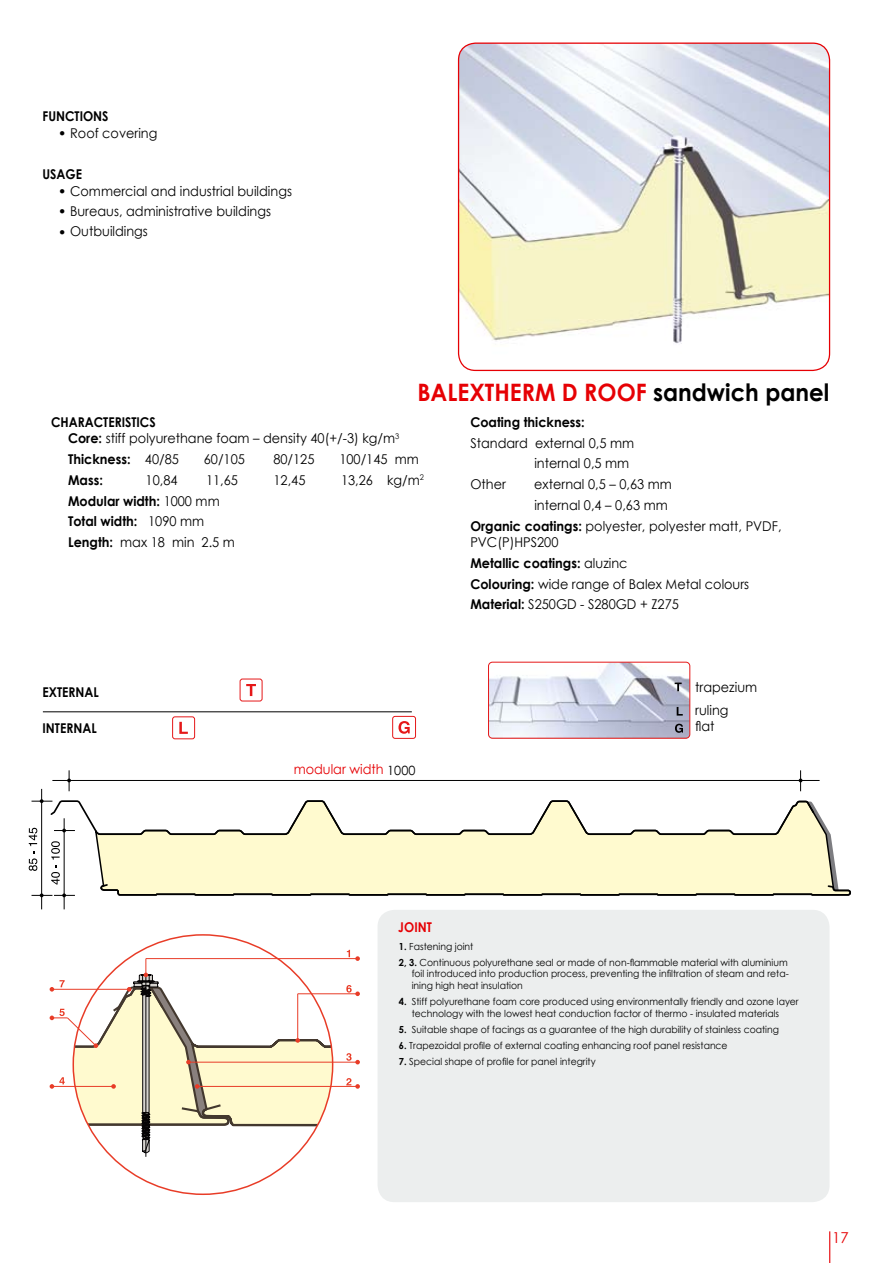
<style>
.page{position:relative;width:893px;height:1263px;background:#fff}
.page>*{position:absolute;margin:0;border:0;box-sizing:border-box;transform-origin:0 0}
.t1{font:700 24px "Century Gothic";color:#e60004;scale:.95 1}
.t2{font:15px "Century Gothic";color:#e60004}
.t3{font:13.5px/20.7px "Century Gothic";color:#000;scale:.95 1}
.t4{font:700 13.5px/20.7px "Century Gothic";color:#000;scale:.95 1}
.t5{font:700 13.5px "Century Gothic";color:#000;scale:.9 1}
.t6{font:13.5px "Century Gothic";color:#e60004;scale:.95 1}
.t7{font:700 13.5px "Century Gothic";color:#e60004;scale:.9 1}
.t8{font:9.75px/11.7px "Century Gothic";color:#000;scale:.95 1}
.s1{color:#000}
.s2{font-weight:700}
.s3{font-weight:400}
.s4{font-size:12.75px;color:#000}
</style>
<div class="page">
<div style="left:378px;top:910px;width:451px;height:292px;background:#eceeee;border-radius:17px"></div>
<img style="left:459px;top:43px;width:370px;height:327px;border-radius:17px">
<svg style="left:50px;top:800px;width:801px;height:96px"></svg>
<hr style="left:41px;top:789px;width:1px;height:120px;background:#000">
<svg style="left:32px;top:799px;width:20px;height:4px"></svg>
<svg style="left:29px;top:828px;width:8px;height:43px"></svg>
<hr style="left:64px;top:818px;width:1px;height:91px;background:#000">
<svg style="left:54px;top:829px;width:21px;height:3px"></svg>
<svg style="left:32px;top:893px;width:43px;height:4px"></svg>
<svg style="left:51px;top:841px;width:9px;height:43px"></svg>
<hr style="left:52px;top:780px;width:768px;height:1px;background:#000">
<svg style="left:799px;top:770px;width:3px;height:21px"></svg>
<svg style="left:67px;top:770px;width:4px;height:21px"></svg>
<div style="left:240px;top:678px;width:23px;height:23px;border:1px solid #e51819;border-radius:2px"></div>
<svg style="left:246px;top:684px;width:10px;height:12px"></svg>
<div style="left:172px;top:716px;width:23px;height:23px;border:1px solid #e51819;border-radius:2px"></div>
<svg style="left:179px;top:722px;width:9px;height:12px"></svg>
<div style="left:392px;top:716px;width:24px;height:23px;border:1px solid #e51819;border-radius:2px"></div>
<svg style="left:398px;top:721px;width:12px;height:13px"></svg>
<hr style="left:43px;top:711px;width:369px;height:1px;background:#000">
<div style="left:458px;top:43px;width:372px;height:328px;border:1px solid #e60004;border-radius:17px"></div>
<img style="left:488px;top:662px;width:202px;height:76px;border-radius:4px">
<div style="left:488px;top:662px;width:202px;height:77px;border:1px solid #e51819;border-radius:4px"></div>
<svg style="left:675px;top:724px;width:8px;height:9px"></svg>
<svg style="left:675px;top:682px;width:7px;height:9px"></svg>
<svg style="left:677px;top:707px;width:6px;height:8px"></svg>
<hr style="left:829px;top:1231px;width:1px;height:32px;background:#e60004">
<svg style="left:49px;top:950px;width:311px;height:211px"></svg>
<hr style="left:297px;top:994px;width:1px;height:46px;background:#e83c27">
<h3 class="t5" style="left:43px;top:106px;width:16px">Functions</h3>
<h3 class="t3" style="left:60px;top:122px;width:104px">● Roof covering</h3>
<h3 class="t5" style="left:43px;top:164px;width:36px">Usage</h3>
<h3 class="t3" style="left:60px;top:180px;width:246px">● Commercial and industrial buildings</h3>
<h3 class="t3" style="left:60px;top:201px;width:224px">● Bureaus, administrative buildings</h3>
<h3 class="t3" style="left:60px;top:221px;width:95px">● Outbuildings</h3>
<h1 class="t1" style="left:417px;top:374px;width:435px">BALEXTHERM D ROOF <span class="s1">sandwich panel</span></h1>
<h3 class="t3" style="left:68px;top:413px;width:350px;line-height:16.5px;text-indent:-17px"><span class="s2">Characteristics<br>Core:</span> stiff polyurethane foam – density 40(+/-3) kg/m<sup>3</sup></h3>
<h3 class="t4" style="left:68px;top:448px;width:118px">Thickness: <span class="s3">40/85</span></h3>
<h3 class="t3" style="left:204px;top:449px;width:45px">60/105</h3>
<h3 class="t3" style="left:273px;top:449px;width:45px">80/125</h3>
<h3 class="t3" style="left:339px;top:449px;width:85px">100/145 mm</h3>
<h3 class="t4" style="left:68px;top:469px;width:38px">Mass:</h3>
<h3 class="t3" style="left:146px;top:469px;width:35px">10,84</h3>
<h3 class="t3" style="left:206px;top:469px;width:35px">11,65</h3>
<h3 class="t3" style="left:274px;top:469px;width:35px">12,45</h3>
<h3 class="t3" style="left:341px;top:469px;width:89px">13,26 kg/m<sup>2</sup></h3>
<h3 class="t4" style="left:68px;top:490px;width:177px">Modular width: <span class="s3">1000 mm<br></span>Total width: <span class="s3">1090 mm<br></span>Length: <span class="s3">max 18 min 2.5 m</span></h3>
<h3 class="t5" style="left:43px;top:682px;width:9px">extern</h3>
<h3 class="t5" style="left:85px;top:682px;width:17px">al</h3>
<h3 class="t5" style="left:43px;top:718px;width:9px">intern</h3>
<h3 class="t5" style="left:82px;top:718px;width:17px">al</h3>
<h3 class="t6" style="left:294px;top:760px;width:130px">modular width <span class="s4">1000</span></h3>
<h3 class="t4" style="left:470px;top:411px;width:122px">Coating thickness:</h3>
<h3 class="t3" style="left:470px;top:432px;width:174px">Standard external 0,5 mm</h3>
<h3 class="t3" style="left:534px;top:453px;width:102px">internal 0,5 mm</h3>
<h3 class="t3" style="left:470px;top:474px;width:39px">Other</h3>
<h3 class="t3" style="left:534px;top:474px;width:146px">external 0,5 – 0,63 mm</h3>
<h3 class="t3" style="left:534px;top:494px;width:142px">internal 0,4 – 0,63 mm</h3>
<h3 class="t3" style="left:470px;top:515px;width:329px"><span class="s2">Organic coatings:</span> polyester, polyester matt, PVDF,</h3>
<h3 class="t3" style="left:470px;top:532px;width:295px">PVC(P)HPS200<br><span class="s2">Metallic coatings:</span> aluzinc<br><span class="s2">Colouring:</span> wide range of Balex Metal colours<br><span class="s2">Material:</span> S250GD - S280GD + Z275</h3>
<h3 class="t3" style="left:695px;top:676px;width:67px">trapezium</h3>
<h3 class="t3" style="left:695px;top:716px;width:22px">flat</h3>
<h3 class="t3" style="left:695px;top:699px;width:36px">ruling</h3>
<h3 class="t7" style="left:398px;top:917px;width:15px">Joint</h3>
<p class="t8" style="left:399px;top:938px;width:411px;line-height:15.9px"><span class="s2">1.</span> Fastening joint<br><span class="s2">2, 3.</span> Continuous polyurethane seal or made of non-flammable material with aluminium</p>
<p class="t8" style="left:412px;top:968px;width:398px">foil introduced into production process, preventing the infiltration of steam and reta&shy;ining high heat insulation</p>
<p class="t8" style="left:412px;top:995px;width:409px;text-indent:-13px"><span class="s2">4.</span> Stiff polyurethane foam core produced using environmentally friendly and ozone layer technology with the lowest heat conduction factor of thermo - insulated materials</p>
<p class="t8" style="left:399px;top:1023px;width:401px"><span class="s2">5.</span> Suitable shape of facings as a guarantee of the high durability of stainless coating</p>
<p class="t8" style="left:399px;top:1039px;width:348px"><span class="s2">6.</span> Trapezoidal profile of external coating enhancing roof panel resistance</p>
<p class="t8" style="left:399px;top:1055px;width:209px"><span class="s2">7.</span> Special shape of profile for panel integrity</p>
<h2 class="t2" style="left:832px;top:1227px;width:18px">1 7</h2>
</div>
